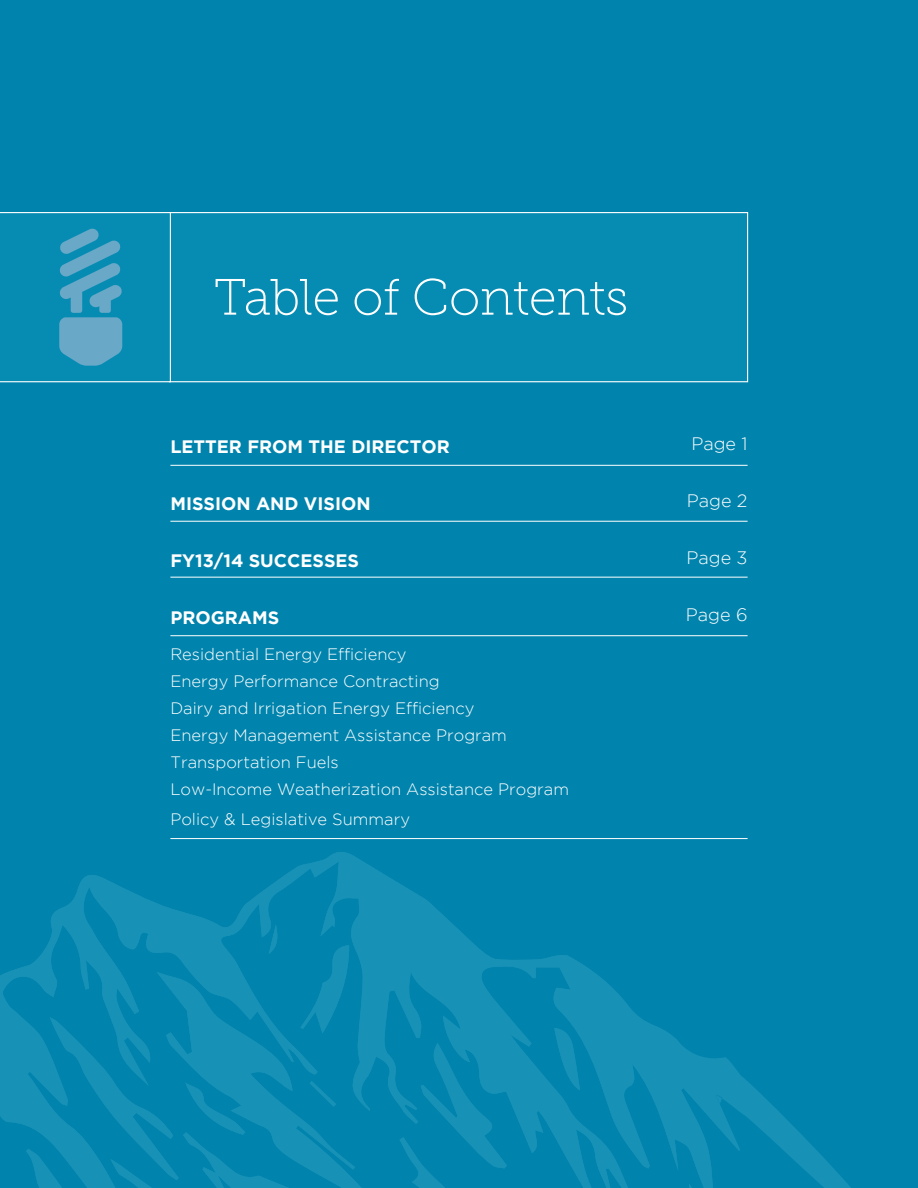
<style>
.page{position:relative;width:918px;height:1188px;background:#0084ad}
.page>*{position:absolute;margin:0;border:0;box-sizing:border-box;transform-origin:0 0}
.t1{font:51px "Museo Slab 100";letter-spacing:-.01em;color:#fff}
.t2{font:700 18px "Gotham";color:#fff}
.t3{font:300 18px "Gotham";color:#fff}
.t4{font:300 16.5px/27px "Gotham";color:#fff}
</style>
<div class="page">
<svg style="left:51px;top:852px;width:800px;height:336px"></svg>
<svg style="left:382px;top:972px;width:11px;height:216px"></svg>
<svg style="left:400px;top:1043px;width:107px;height:145px"></svg>
<svg style="left:554px;top:1028px;width:26px;height:62px"></svg>
<svg style="left:689px;top:1184px;width:21px;height:4px"></svg>
<svg style="left:0;top:924px;width:382px;height:264px"></svg>
<div style="left:169px;top:212px;width:579px;height:170px;background:#068cb3;border:1px solid #fff"></div>
<hr style="left:170px;top:465px;width:578px;height:1px;background:#fff">
<hr style="left:170px;top:521px;width:578px;height:1px;background:#fff">
<hr style="left:170px;top:577px;width:578px;height:1px;background:#fff">
<hr style="left:170px;top:635px;width:578px;height:1px;background:#fff">
<hr style="left:170px;top:838px;width:578px;height:1px;background:#fff">
<svg style="left:0;top:212px;width:171px;height:170px"></svg>
<h1 class="t1" style="left:214px;top:270px;width:416px">Table of Contents</h1>
<p class="t2" style="left:170px;top:436px;width:281px">LETTER FROM THE DIRECTOR</p>
<p class="t3" style="left:691px;top:433px;width:58px">Page 1</p>
<p class="t2" style="left:170px;top:493px;width:202px">MISSION AND VISION</p>
<p class="t3" style="left:687px;top:490px;width:62px">Page 2</p>
<p class="t2" style="left:170px;top:551px;width:190px">FY13/14 SUCCESSES</p>
<p class="t3" style="left:686px;top:547px;width:63px">Page 3</p>
<p class="t2" style="left:170px;top:608px;width:110px">PROGRAMS</p>
<p class="t4" style="left:170px;top:641px;width:400px">Residential Energy Efficiency<br>Energy Performance Contracting<br>Dairy and Irrigation Energy Efficiency<br>Energy Management Assistance Program Transportation Fuels<br>Low-Income Weatherization Assistance Program</p>
<p class="t4" style="left:170px;top:806px;width:241px">Policy &amp; Legislative Summary</p>
<p class="t3" style="left:686px;top:604px;width:63px">Page 6</p>
</div>
